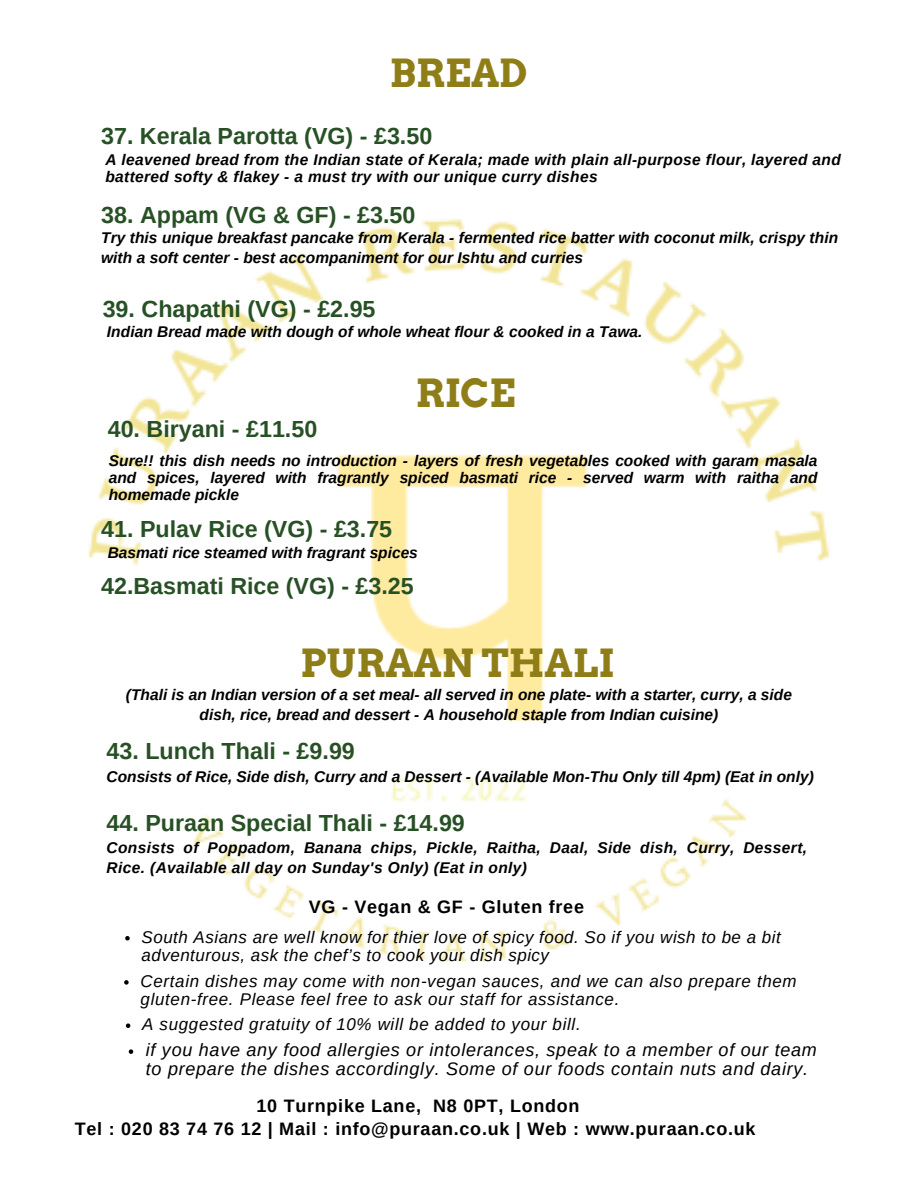
<style>
.page{position:relative;width:918px;height:1188px;background:#fff}
.page>*{position:absolute;margin:0;border:0;box-sizing:border-box;transform-origin:0 0}
.t1{font:700 38.85px "Arvo";color:#8f7e18}
.t2{font:700 23.25px "Arimo";color:#275025}
.t3{font:italic 18px/19.2px "Arimo";letter-spacing:.04em;color:#000}
.t4{font:700 18px "Arimo";letter-spacing:.04em;color:#000}
.t5{font:italic 16.95px/18px "Arimo";letter-spacing:.04em;color:#000}
.t6{font:italic 700 15.45px/16.8px "Arimo";letter-spacing:.005em;color:#000}
.t7{font:italic 700 15.45px/20.2px "Arimo";letter-spacing:.025em;color:#000}
</style>
<div class="page">
<img style="left:88px;top:219px;width:742px;height:834px">
<svg style="left:125px;top:936px;width:5px;height:5px"></svg>
<svg style="left:124px;top:980px;width:5px;height:5px"></svg>
<svg style="left:126px;top:1023px;width:4px;height:5px"></svg>
<svg style="left:129px;top:1049px;width:4px;height:5px"></svg>
<p class="t1" style="left:390px;top:50px;width:139px">BREAD</p>
<p class="t2" style="left:101px;top:123px;width:333px">37. Kerala Parotta (VG) - £3.50</p>
<h2 class="t6" style="left:105px;top:151px;width:737px">A leavened bread from the Indian state of Kerala; made with plain all-purpose flour, layered and battered softy &amp; flakey - a must try with our unique curry dishes</h2>
<h1 class="t2" style="left:101px;top:202px;width:316px">38. Appam (VG &amp; GF) - £3.50</h1>
<p class="t6" style="left:101px;top:227px;width:738px;line-height:20.2px">Try this unique breakfast pancake from Kerala - fermented rice batter with coconut milk, crispy thin with a soft center - best accompaniment for our Ishtu and curries</p>
<h2 class="t2" style="left:103px;top:296px;width:274px">39. Chapathi (VG) - £2.95</h2>
<p class="t6" style="left:107px;top:324px;width:537px">Indian Bread made with dough of whole wheat flour &amp; cooked in a Tawa.</p>
<h2 class="t2" style="left:108px;top:416px;width:211px">40. Biryani - £11.50</h2>
<h2 class="t1" style="left:416px;top:370px;width:101px">RICE</h2>
<h2 class="t6" style="left:109px;top:452px;width:710px;text-align:justify">Sure!! this dish needs no introduction - layers of fresh vegetables cooked with garam masala and spices, layered with fragrantly spiced basmati rice - served warm with raitha and homemade pickle</h2>
<p class="t2" style="left:101px;top:516px;width:293px">41. Pulav Rice (VG) - £3.75</p>
<h1 class="t6" style="left:108px;top:544px;width:312px">Basmati rice steamed with fragrant spices</h1>
<h2 class="t2" style="left:101px;top:573px;width:314px">42.Basmati Rice (VG) - £3.25</h2>
<h1 class="t1" style="left:300px;top:640px;width:315px">PURAAN THALI</h1>
<p class="t6" style="left:126px;top:685px;width:668px;line-height:20.2px;text-align:center">(Thali is an Indian version of a set meal- all served in one plate- with a starter, curry, a side dish, rice, bread and dessert - A household staple from Indian cuisine)</p>
<p class="t2" style="left:107px;top:738px;width:250px">43. Lunch Thali - £9.99</p>
<p class="t6" style="left:107px;top:768px;width:709px">Consists of Rice, Side dish, Curry and a Dessert - (Available Mon-Thu Only till 4pm) (Eat in only)</p>
<h2 class="t2" style="left:107px;top:810px;width:360px">44. Puraan Special Thali - £14.99</h2>
<h2 class="t7" style="left:107px;top:837px;width:702px">Consists of Poppadom, Banana chips, Pickle, Raitha, Daal, Side dish, Curry, Dessert,<br>Rice. (Available all day on Sunday's Only) (Eat in only)</h2>
<p class="t4" style="left:309px;top:896px;width:277px">VG - Vegan &amp; GF - Gluten free</p>
<h3 class="t5" style="left:142px;top:928px;width:641px">South Asians are well know for thier love of spicy food. So if you wish to be a bit adventurous, ask the chef’s to cook your dish spicy</h3>
<p class="t5" style="left:141px;top:972px;width:658px">Certain dishes may come with non-vegan sauces, and we can also prepare them gluten-free. Please feel free to ask our staff for assistance.</p>
<p class="t5" style="left:142px;top:1015px;width:440px">A suggested gratuity of 10% will be added to your bill.</p>
<p class="t3" style="left:146px;top:1040px;width:673px">if you have any food allergies or intolerances, speak to a member of our team to prepare the dishes accordingly. Some of our foods contain nuts and dairy.</p>
<h3 class="t4" style="left:257px;top:1096px;width:325px">10 Turnpike Lane, N8 0PT, London</h3>
<h3 class="t4" style="left:75px;top:1118px;width:682px">Tel : 020 83 74 76 12 | Mail : info@puraan.co.uk | Web : www.puraan.co.uk</h3>
</div>
